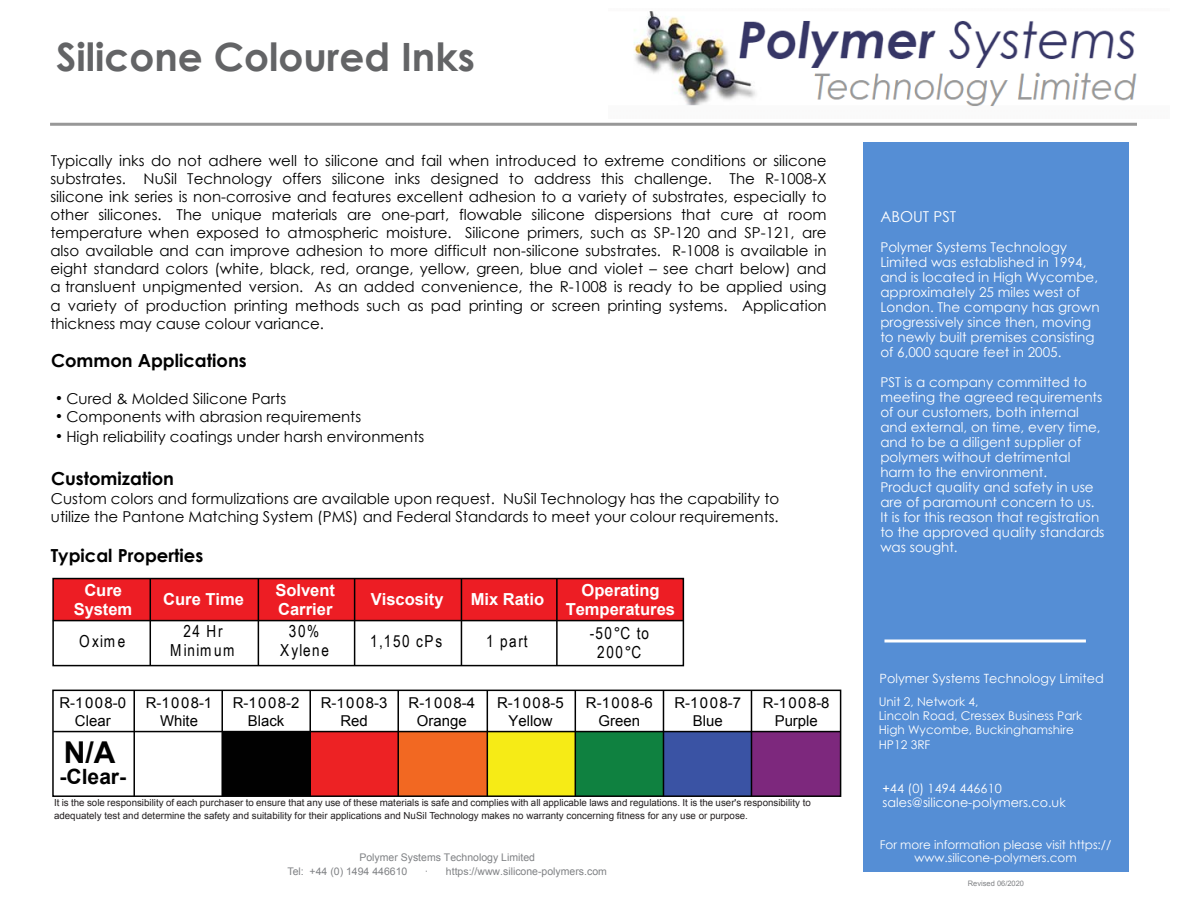
<style>
.page{position:relative;width:1188px;height:918px;background:#fff}
.page>*{position:absolute;margin:0;border:0;box-sizing:border-box;transform-origin:0 0}
.t1{font:700 39px "Century Gothic";color:#636466}
.t2{font:700 30.15px "Arial";color:#010101}
.t3{font:700 21px "Arial";color:#010101}
.t4{font:700 18px "Century Gothic";color:#010101}
.t5{font:700 16.5px/18.9px "Arial";color:#fff;text-align:center}
.t6{font:16.5px/19px "Arial Narrow";letter-spacing:.1em;color:#010101;text-align:center}
.t7{font:15px/18.1px "Century Gothic";color:#010101;text-align:justify}
.t8{font:15px/18px "Arial";color:#010101;text-align:center}
.t9{font:15px/18px "Arial";letter-spacing:.05em;color:#010101;text-align:center}
.t10{font:15px "Century Gothic";color:#fff}
.t11{font:13.5px/15px "Century Gothic";color:#fff}
.t12{font:12.75px/14.2px "Century Gothic";color:#fff}
.t13{font:12px/14.4px "Century Gothic";color:#fff;text-align:center}
.t14{font:10.5px/14.4px "Arial";color:#808285}
.t15{font:9.75px/12.6px "Arial";color:#231f20}
.t16{font:7.5px "Arial";color:#808285}
.s1{font-style:inherit}
.s2{font-family:"Arial";font-size:16.5px}
.s3{font-family:"Arial"}
</style>
<div class="page">
<div style="left:863px;top:143px;width:265px;height:729px;background:#558ed5"></div>
<hr style="left:50px;top:123px;width:1087px;height:3px;background:#989898">
<div style="left:222px;top:731px;width:88px;height:65px;background:#010101"></div>
<div style="left:310px;top:731px;width:88px;height:65px;background:#ed2224"></div>
<div style="left:398px;top:732px;width:89px;height:64px;background:#f26822"></div>
<div style="left:487px;top:731px;width:89px;height:65px;background:#f6eb16"></div>
<div style="left:576px;top:731px;width:88px;height:65px;background:#0f8140"></div>
<div style="left:664px;top:731px;width:88px;height:65px;background:#3a53a4"></div>
<div style="left:752px;top:731px;width:89px;height:65px;background:#7d287d"></div>
<div style="left:53px;top:579px;width:631px;height:42px;background:#ed1d24"></div>
<hr style="left:133px;top:690px;width:2px;height:106px;background:#010101">
<hr style="left:221px;top:690px;width:2px;height:106px;background:#010101">
<hr style="left:309px;top:690px;width:2px;height:106px;background:#010101">
<hr style="left:397px;top:690px;width:2px;height:106px;background:#010101">
<hr style="left:487px;top:690px;width:1px;height:106px;background:#010101">
<hr style="left:575px;top:690px;width:1px;height:106px;background:#010101">
<hr style="left:663px;top:690px;width:1px;height:106px;background:#010101">
<hr style="left:751px;top:690px;width:1px;height:106px;background:#010101">
<div style="left:52px;top:690px;width:789px;height:107px;border:2px solid #010101"></div>
<hr style="left:53px;top:731px;width:788px;height:1px;background:#010101">
<div style="left:52px;top:578px;width:632px;height:88px;border:2px solid #010101"></div>
<hr style="left:53px;top:620px;width:631px;height:1px;background:#010101">
<hr style="left:150px;top:579px;width:1px;height:86px;background:#010101">
<hr style="left:258px;top:579px;width:1px;height:86px;background:#010101">
<hr style="left:354px;top:579px;width:1px;height:86px;background:#010101">
<hr style="left:461px;top:579px;width:1px;height:86px;background:#010101">
<hr style="left:556px;top:579px;width:2px;height:86px;background:#010101">
<hr style="left:884px;top:639px;width:202px;height:3px;background:#fff">
<img style="left:634px;top:11px;width:503px;height:95px">
<h1 class="t1" style="left:56px;top:27px;width:420px">Silicone Colo<span class="s1">u</span>red Inks</h1>
<p class="t7" style="left:50px;top:151px;width:778px">Typically inks do not adhere well to silicone and fail when introduced to extreme conditions or silicone substrates. NuSil Technology offers silicone inks designed to address this challenge. The R-1008-X silicone ink series is non-corrosive and features excellent adhesion to a variety of substrates, especially to other silicones. The unique materials are one-part, flowable silicone dispersions that cure at room temperature when exposed to atmospheric moisture. Silicone primers, such as SP-120 and SP-121, are also available and can improve adhesion to more difficult non-silicone substrates. R-1008 is available in eight standard colors (white, black, red, orange, yellow, green, blue and violet – see chart below) and a transluent unpigmented version. As an added convenience, the R-1008 is ready to be applied using a variety of production printing methods such as pad printing or screen printing systems. Application thickness may cause colour variance.</p>
<p class="t4" style="left:51px;top:347px;width:197px">Common Applications</p>
<p class="t7" style="left:56px;top:389px;width:232px"><span class="s2">•</span> Cured &amp; Molded Silicone Parts</p>
<p class="t7" style="left:56px;top:407px;width:307px"><span class="s2">•</span> Components with abrasion requirements</p>
<p class="t7" style="left:56px;top:427px;width:370px"><span class="s2">•</span> High reliability coatings under harsh environments</p>
<p class="t4" style="left:51px;top:465px;width:125px">Customization</p>
<p class="t7" style="left:51px;top:489px;width:730px;line-height:17.7px">Custom colors and formulizations are available upon request. NuSil Technology has the capability to utilize the Pantone Matching System (PMS) and Federal Standards to meet your colour requirements.</p>
<p class="t4" style="left:51px;top:542px;width:154px">Typical Properties</p>
<p class="t5" style="left:74px;top:581px;width:60px">Cure<br>System</p>
<p class="t5" style="left:163px;top:591px;width:82px">Cure Time</p>
<p class="t5" style="left:276px;top:581px;width:61px;text-align:left">Solvent<br>Carrier</p>
<p class="t5" style="left:371px;top:591px;width:74px">Viscosity</p>
<p class="t5" style="left:471px;top:591px;width:75px">Mix Ratio</p>
<p class="t5" style="left:566px;top:581px;width:111px">Operating<br>Temperatures</p>
<p class="t6" style="left:79px;top:631px;width:48px">Oxime</p>
<p class="t6" style="left:170px;top:621px;width:66px">24 Hr<br>Minimum</p>
<p class="t6" style="left:280px;top:621px;width:50px">30%<br>Xylene</p>
<p class="t6" style="left:370px;top:631px;width:74px">1,150 cPs</p>
<p class="t6" style="left:486px;top:631px;width:43px">1 part</p>
<p class="t6" style="left:590px;top:623px;width:61px">-50°C to</p>
<p class="t6" style="left:597px;top:642px;width:45px">200°C</p>
<p class="t8" style="left:59px;top:694px;width:68px">R-1008-0<br>Clear</p>
<p class="t8" style="left:146px;top:694px;width:68px">R-1008-1<br>White</p>
<p class="t8" style="left:233px;top:694px;width:68px">R-1008-2<br>Black</p>
<p class="t8" style="left:321px;top:694px;width:68px">R-1008-3<br>Red</p>
<p class="t8" style="left:409px;top:694px;width:68px">R-1008-4<br>Orange</p>
<p class="t8" style="left:497px;top:694px;width:68px">R-1008-5<br>Yellow</p>
<p class="t8" style="left:586px;top:694px;width:68px">R-1008-6<br>Green</p>
<p class="t9" style="left:674px;top:694px;width:68px">R-1008-7<br>Blue</p>
<p class="t8" style="left:763px;top:694px;width:68px">R-1008-8<br>Purple</p>
<h2 class="t2" style="left:64px;top:733px;width:53px">N/A</h2>
<h3 class="t3" style="left:60px;top:763px;width:68px">-Clear-</h3>
<p class="t15" style="left:54px;top:797px;width:758px">It is the sole responsibility of each purchaser to ensure that any use of these materials is safe and complies with all applicable laws and regulations. It is the user's responsibility to adequately test and determine the safety and suitability for their applications and NuSil Technology makes no warranty concerning fitness for any use or purpose.</p>
<p class="t14" style="left:287px;top:850px;width:249px;text-indent:72px">Polymer Systems Technology Limited<br><span class="s1">Tel: +</span>44 (0) 1494 446610</p>
<p class="t14" style="left:425px;top:864px;width:184px"><span class="s1">· https://www.</span>silicone-polymers.co<span class="s1">m</span></p>
<p class="t10" style="left:880px;top:206px;width:77px">ABOUT PST</p>
<p class="t11" style="left:880px;top:240px;width:221px">Polymer Systems Technology<br>Limited was established in 1994, and is located in High Wycombe, approximately 25 miles west of<br>London. The company has grown progressively since then, moving to newly built premises consisting of 6,000 square feet in 2005.</p>
<p class="t11" style="left:880px;top:375px;width:226px">PST is a company committed to meeting the agreed requirements of our customers, both internal and external, on time, every time, and to be a diligent supplier of polymers without detrimental harm to the environment.<br>Product quality and safety in use are of paramount concern to us.<br>It is for this reason that registration to the approved quality standards was sought.</p>
<p class="t12" style="left:880px;top:671px;width:226px">Polymer Systems Technology Limited</p>
<p class="t13" style="left:879px;top:694px;width:205px;text-align:left">Unit 2, Network 4,<br>Lincoln Road, Cressex Business Park<br>High Wycombe, Buckinghamshire<br>HP12 3RF</p>
<p class="t12" style="left:883px;top:781px;width:185px"><span class="s3">+</span>44 (0) 1494 446610 sales@silicone-polymers.co.uk</p>
<p class="t13" style="left:880px;top:838px;width:233px;line-height:13.2px">For more information please visit https:// www.silicone-polymers.com</p>
<p class="t16" style="left:968px;top:878px;width:58px">Revised 06/2020</p>
</div>
